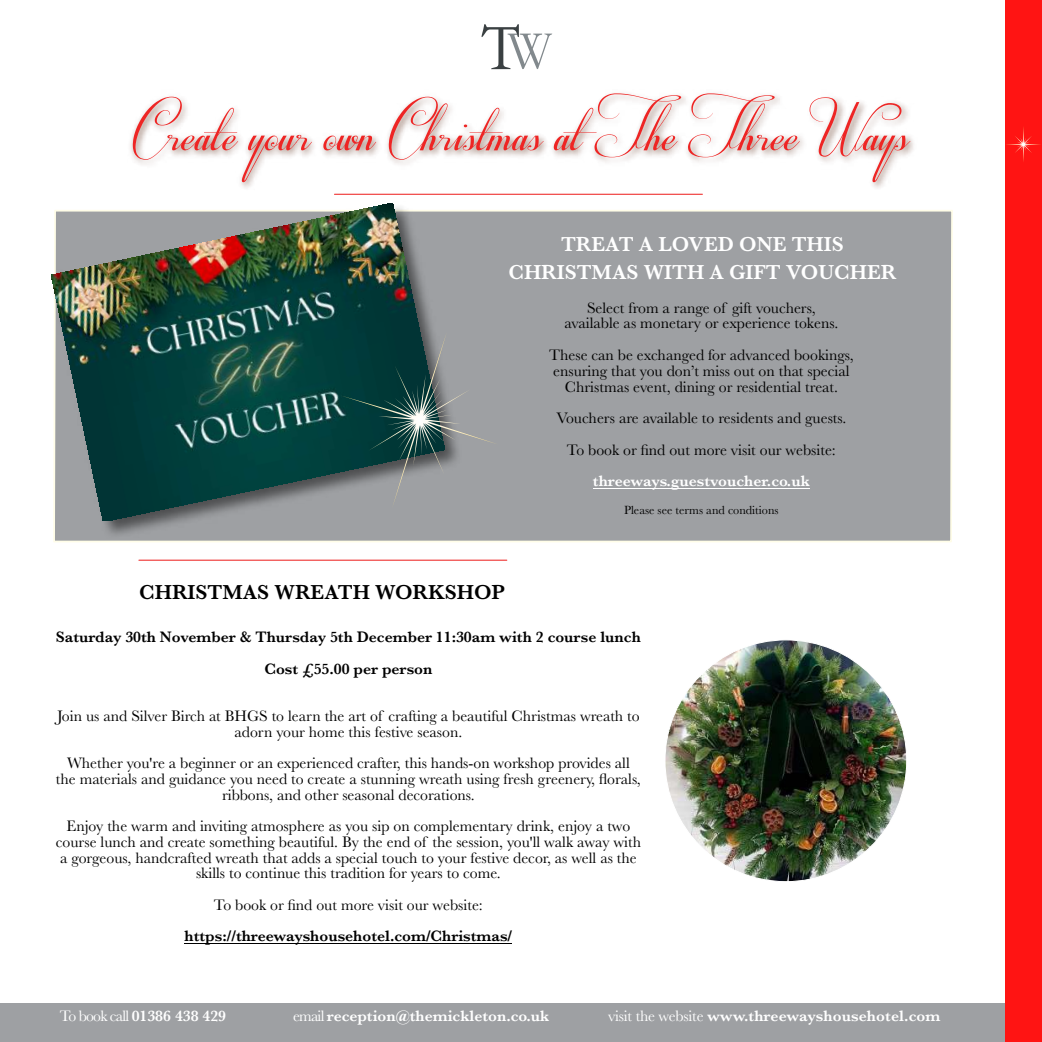
<style>
.page{position:relative;width:1042px;height:1042px;background:#fff}
.page>*{position:absolute;margin:0;border:0;box-sizing:border-box;transform-origin:0 0}
.t1{font:52.5px "Respective";color:#ee2524;scale:1.23 1}
.t2{font:600 21px/28px "Baskerville";color:#fff;text-align:center}
.t3{font:600 21px "Baskerville";color:#000}
.t4{font:15.75px/15.8px "Baskerville";color:#000;text-align:center}
.t5{font:600 15.75px "Baskerville";color:#fff}
.t6{font:600 15.75px/31.5px "Baskerville";color:#000;text-align:center}
.t7{font:12.25px "Baskerville";color:#000}
.s1{font-weight:400}
</style>
<div class="page">
<div style="left:53px;top:210px;width:900px;height:332px;background:#9ea0a3"></div>
<div style="left:0;top:1003px;width:1042px;height:39px;background:#9ea0a3"></div>
<div style="left:1005px;top:0;width:37px;height:1042px;background:#ff1413"></div>
<svg style="left:1006px;top:127px;width:35px;height:35px"></svg>
<svg style="left:481px;top:24px;width:71px;height:45px"></svg>
<img style="left:130px;top:93px;width:784px;height:95px">
<hr style="left:593px;top:487px;width:217px;height:1px;background:#fff">
<img style="left:51px;top:210px;width:411px;height:328px">
<img style="left:52px;top:203px;width:393px;height:318px">
<hr style="left:185px;top:943px;width:327px;height:1px;background:#000">
<svg style="left:340px;top:331px;width:158px;height:177px;background:#5b7373"></svg>
<hr style="left:334px;top:194px;width:368px;height:1px;background:#ee2524">
<hr style="left:139px;top:560px;width:368px;height:1px;background:#ee2524">
<img style="left:665px;top:640px;width:241px;height:241px;border-radius:50%">
<h1 class="t1" style="left:133px;top:111px;width:633px">Create your own Christmas at The Three Ways</h1>
<h2 class="t2" style="left:508px;top:230px;width:389px">TREAT A LOVED ONE THIS<br>CHRISTMAS WITH A GIFT VOUCHER</h2>
<h2 class="t3" style="left:139px;top:580px;width:367px">CHRISTMAS WREATH WORKSHOP</h2>
<p class="t4" style="left:564px;top:300px;width:275px">Select from a range of gift vouchers, available as monetary or experience tokens.</p>
<p class="t4" style="left:549px;top:347px;width:306px">These can be exchanged for advanced bookings, ensuring that you don’t miss out on that special<br>Christmas event, dining or residential treat.</p>
<p class="t4" style="left:556px;top:402px;width:291px;line-height:31.5px">Vouchers are available to residents and guests.<br>To book or find out more visit our website:</p>
<p class="t5" style="left:593px;top:472px;width:218px">threeways.guestvoucher.co.uk</p>
<p class="t7" style="left:624px;top:503px;width:156px">Please see terms and conditions</p>
<p class="t6" style="left:56px;top:621px;width:586px">Saturday 30th November &amp; Thursday 5th December 11:30am with 2 course lunch<br>Cost £55.00 per person</p>
<p class="t4" style="left:57px;top:708px;width:584px">Join us and Silver Birch at BHGS to learn the art of crafting a beautiful Christmas wreath to adorn your home this festive season.</p>
<p class="t4" style="left:56px;top:755px;width:586px">Whether you're a beginner or an experienced crafter, this hands-on workshop provides all the materials and guidance you need to create a stunning wreath using fresh greenery, florals, ribbons, and other seasonal decorations.</p>
<p class="t4" style="left:56px;top:818px;width:587px">Enjoy the warm and inviting atmosphere as you sip on complementary drink, enjoy a two course lunch and create something beautiful. By the end of the session, you'll walk away with a gorgeous, handcrafted wreath that adds a special touch to your festive decor, as well as the skills to continue this tradition for years to come.</p>
<p class="t4" style="left:214px;top:897px;width:270px">To book or find out more visit our website:</p>
<p class="t6" style="left:185px;top:920px;width:329px">https://threewayshousehotel.com/Christmas/</p>
<p class="t5" style="left:60px;top:1007px;width:168px"><span class="s1">To book call</span> 01386 438 429</p>
<p class="t5" style="left:293px;top:1007px;width:258px"><span class="s1">email</span> reception@themickleton.co.uk</p>
<p class="t5" style="left:608px;top:1007px;width:334px"><span class="s1">visit the website</span> www.threewayshousehotel.com</p>
</div>
